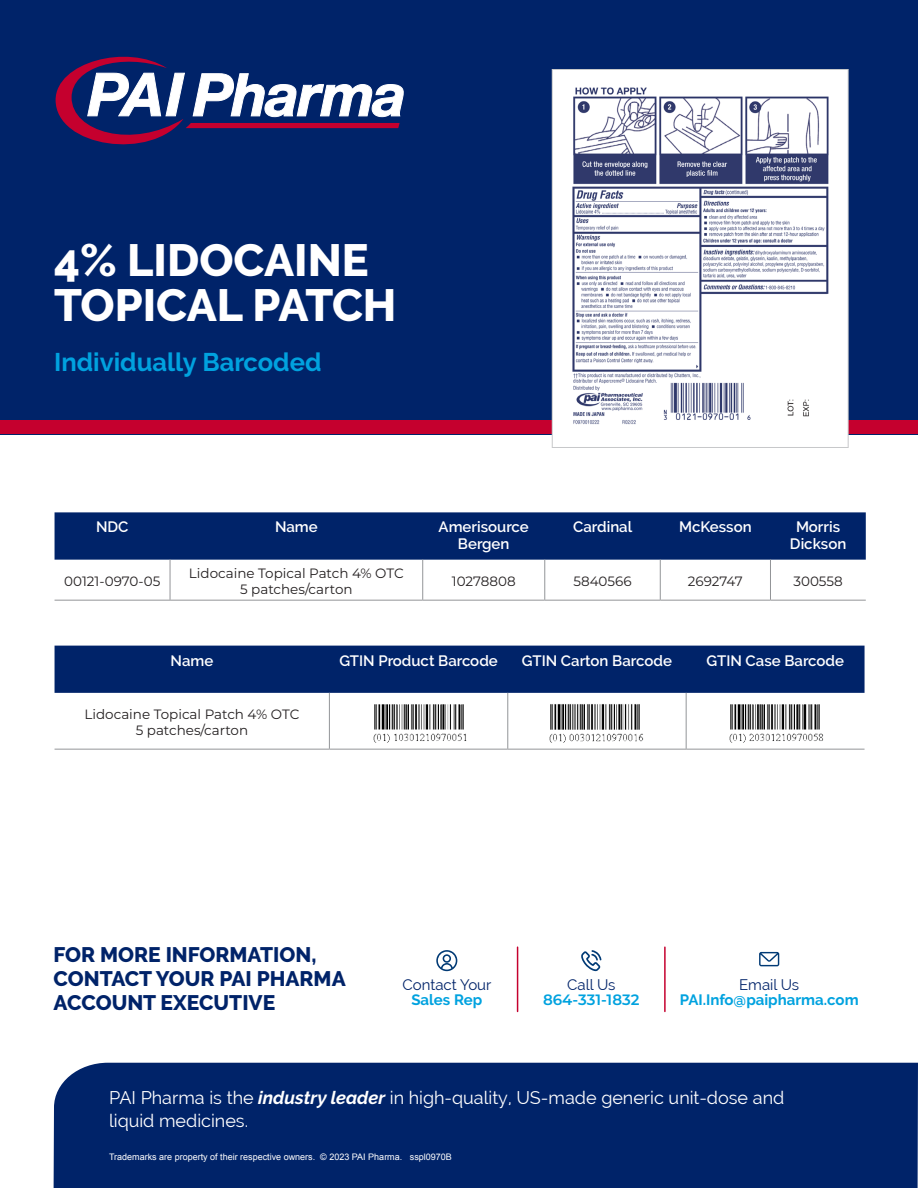
<style>
.page{position:relative;width:918px;height:1188px;background:#fff}
.page>*{position:absolute;margin:0;border:0;box-sizing:border-box;transform-origin:0 0}
.t1{font:800 45px/45px "Raleway";color:#fff}
.t2{font:700 25.5px "Raleway";color:#00a2df}
.t3{font:800 21px/24px "Raleway";color:#002369}
.t4{font:18px/22.5px "Raleway";color:#fff}
.t5{font:600 15px/16.5px "Raleway";color:#fff;text-align:center}
.t6{font:700 15px "Raleway";color:#00a2df}
.t7{font:15px "Raleway";color:#002369}
.t8{font:600 15px "Montserrat";color:#00a2df}
.t9{font:13.5px/16.2px "Montserrat";color:#231f20;text-align:center}
.t10{font:9px "Arial";color:#fff}
.s1{font-weight:700;font-style:italic}
</style>
<div class="page">
<div style="left:0;top:0;width:918px;height:434px;background:#002369"></div>
<svg style="left:56px;top:56px;width:348px;height:89px"></svg>
<div style="left:0;top:421px;width:918px;height:13px;background:#c5002e"></div>
<div style="left:54px;top:1063px;width:864px;height:125px;background:#002369"></div>
<div style="left:55px;top:512px;width:811px;height:48px;background:#002369"></div>
<hr style="left:170px;top:560px;width:1px;height:40px;background:#939598">
<hr style="left:422px;top:560px;width:1px;height:40px;background:#939598">
<hr style="left:544px;top:560px;width:1px;height:40px;background:#939598">
<hr style="left:660px;top:560px;width:1px;height:40px;background:#939598">
<hr style="left:770px;top:560px;width:1px;height:40px;background:#939598">
<hr style="left:55px;top:600px;width:115px;height:1px;background:#939598">
<hr style="left:170px;top:600px;width:253px;height:1px;background:#939598">
<hr style="left:423px;top:600px;width:122px;height:1px;background:#939598">
<hr style="left:545px;top:600px;width:115px;height:1px;background:#939598">
<hr style="left:660px;top:600px;width:110px;height:1px;background:#939598">
<hr style="left:770px;top:600px;width:96px;height:1px;background:#939598">
<div style="left:55px;top:646px;width:810px;height:47px;background:#002369"></div>
<hr style="left:329px;top:693px;width:1px;height:56px;background:#939598">
<hr style="left:507px;top:693px;width:1px;height:56px;background:#939598">
<hr style="left:686px;top:693px;width:1px;height:56px;background:#939598">
<hr style="left:55px;top:749px;width:274px;height:1px;background:#939598">
<hr style="left:329px;top:749px;width:179px;height:1px;background:#939598">
<hr style="left:508px;top:749px;width:178px;height:1px;background:#939598">
<hr style="left:686px;top:749px;width:179px;height:1px;background:#939598">
<img style="left:373px;top:704px;width:94px;height:38px">
<img style="left:729px;top:704px;width:95px;height:38px">
<hr style="left:664px;top:947px;width:2px;height:64px;background:#c5002e">
<hr style="left:517px;top:947px;width:1px;height:64px;background:#c5002e">
<svg style="left:581px;top:950px;width:20px;height:21px"></svg>
<svg style="left:759px;top:952px;width:20px;height:14px"></svg>
<svg style="left:436px;top:950px;width:21px;height:21px"></svg>
<img style="left:554px;top:71px;width:293px;height:363px">
<div style="left:552px;top:69px;width:297px;height:379px;border:1px solid #c7c8ca"></div>
<img style="left:549px;top:704px;width:95px;height:39px">
<p class="t1" style="left:54px;top:238px;width:344px">4% LIDOCAINE<br>TOPICAL PATCH</p>
<p class="t2" style="left:54px;top:347px;width:269px">Individually Barcoded</p>
<p class="t5" style="left:96px;top:519px;width:34px">NDC</p>
<p class="t5" style="left:275px;top:519px;width:44px">Name</p>
<p class="t5" style="left:439px;top:519px;width:92px">Amerisource</p>
<p class="t5" style="left:458px;top:535px;width:53px">Bergen</p>
<p class="t5" style="left:573px;top:519px;width:61px">Cardinal</p>
<p class="t5" style="left:679px;top:519px;width:74px">McKesson</p>
<p class="t5" style="left:790px;top:519px;width:58px">Morris<br>Dickson</p>
<p class="t9" style="left:64px;top:573px;width:98px">00121-0970-05</p>
<p class="t9" style="left:189px;top:565px;width:216px">Lidocaine Topical Patch 4% OTC<br>5 patches/carton</p>
<p class="t9" style="left:452px;top:573px;width:65px">10278808</p>
<p class="t9" style="left:573px;top:573px;width:60px">5840566</p>
<p class="t9" style="left:688px;top:573px;width:56px">2692747</p>
<p class="t9" style="left:793px;top:573px;width:51px">300558</p>
<p class="t5" style="left:171px;top:652px;width:44px">Name</p>
<p class="t5" style="left:339px;top:652px;width:160px">GTIN Product Barcode</p>
<p class="t5" style="left:522px;top:652px;width:151px">GTIN Carton Barcode</p>
<p class="t5" style="left:707px;top:652px;width:139px">GTIN Case Barcode</p>
<p class="t9" style="left:85px;top:706px;width:216px">Lidocaine Topical Patch 4% OTC<br>5 patches/carton</p>
<p class="t3" style="left:54px;top:943px;width:294px">FOR MORE INFORMATION,<br>CONTACT YOUR PAI PHARMA<br>ACCOUNT EXECUTIVE</p>
<p class="t7" style="left:403px;top:976px;width:90px">Contact Your</p>
<p class="t6" style="left:411px;top:992px;width:72px">Sales Rep</p>
<p class="t7" style="left:567px;top:976px;width:50px">Call Us</p>
<p class="t8" style="left:543px;top:989px;width:98px">864-331-1832</p>
<p class="t7" style="left:739px;top:976px;width:62px">Email Us</p>
<p class="t6" style="left:680px;top:992px;width:180px">PAI.Info@paipharma.com</p>
<p class="t4" style="left:109px;top:1086px;width:677px">PAI Pharma is the <span class="s1">industry leader</span> in high-quality, US-made generic unit-dose and liquid medicines.</p>
<p class="t10" style="left:109px;top:1151px;width:344px">Trademarks are property of their respective owners. © 2023 PAI Pharma. sspl0970B</p>
</div>
